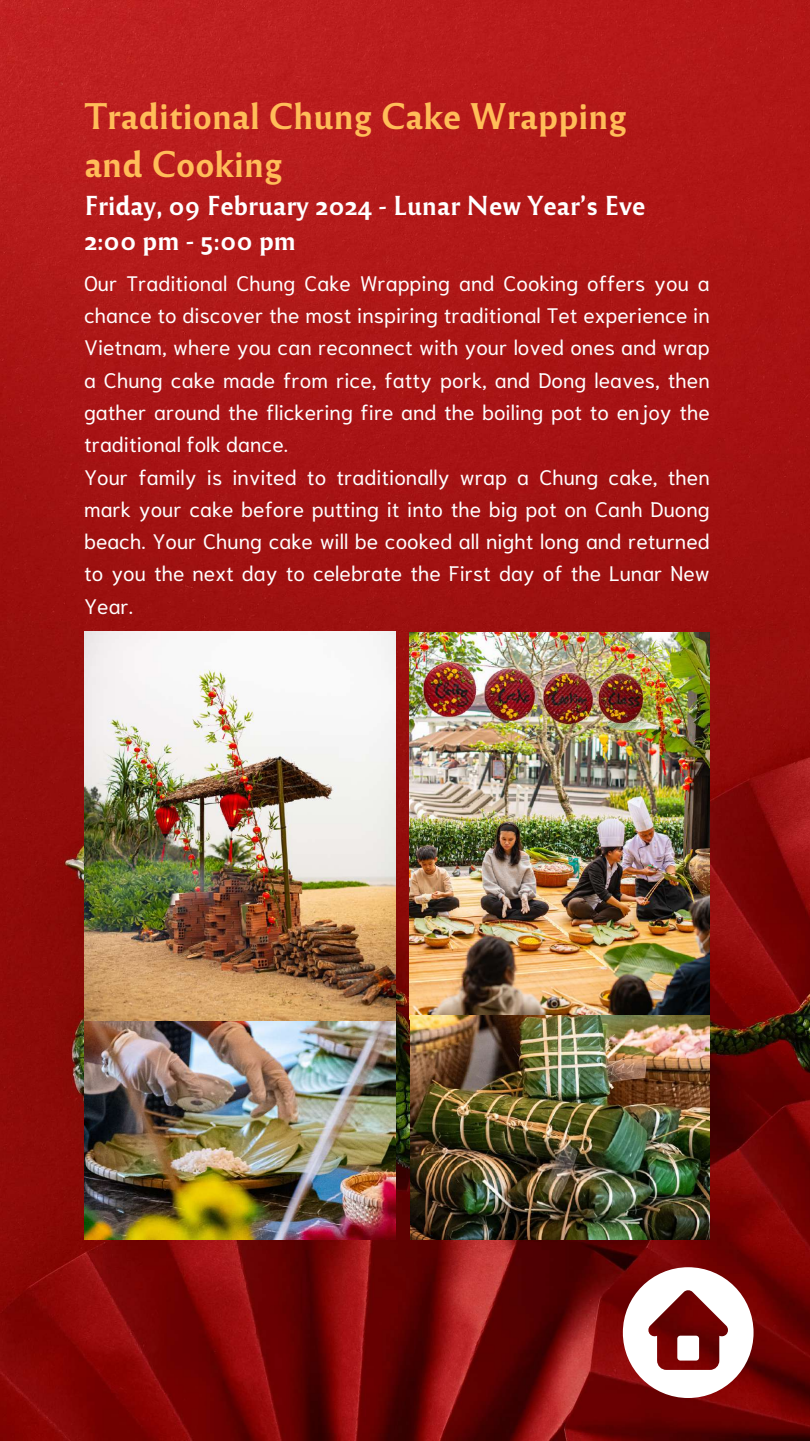
<style>
.page{position:relative;width:810px;height:1441px;background:#fff}
.page>*{position:absolute;margin:0;border:0;box-sizing:border-box;transform-origin:0 0}
.t1{font:34.5px/48px "Reforma 1969 Negra";color:#ffbd59}
.t2{font:25.5px/35.2px "Reforma 1969 Negra";color:#fff}
.t3{font:21px/32.2px "Niramit";color:#fff}
</style>
<div class="page">
<img style="left:0;top:0;width:810px;height:1440px">
<img style="left:84px;top:1015px;width:312px;height:223px">
<img style="left:409px;top:632px;width:301px;height:387px">
<img style="left:85px;top:631px;width:310px;height:389px">
<img style="left:410px;top:1015px;width:300px;height:223px">
<svg style="left:623px;top:1266px;width:130px;height:131px"></svg>
<div style="left:677px;top:1335px;width:22px;height:25px;background:#fff;border-radius:3px"></div>
<h1 class="t1" style="left:84px;top:91px;width:544px">Traditional Chung Cake Wrapping and Cooking</h1>
<p class="t2" style="left:84px;top:186px;width:563px">Friday, 09 February 2024 - Lunar New Year’s Eve<br>2:00 pm - 5:00 pm</p>
<p class="t3" style="left:84px;top:265px;width:627px">Our Traditional Chung Cake Wrapping and Cooking offers you a chance to discover the most inspiring traditional Tet experience in Vietnam, where you can reconnect with your loved ones and wrap a Chung cake made from rice, fatty pork, and Dong leaves, then gather around the flickering fire and the boiling pot to enjoy the traditional folk dance.<br>Your family is invited to traditionally wrap a Chung cake, then mark your cake before putting it into the big pot on Canh Duong beach. Your Chung cake will be cooked all night long and returned to you the next day to celebrate the First day of the Lunar New Year.</p>
</div>
